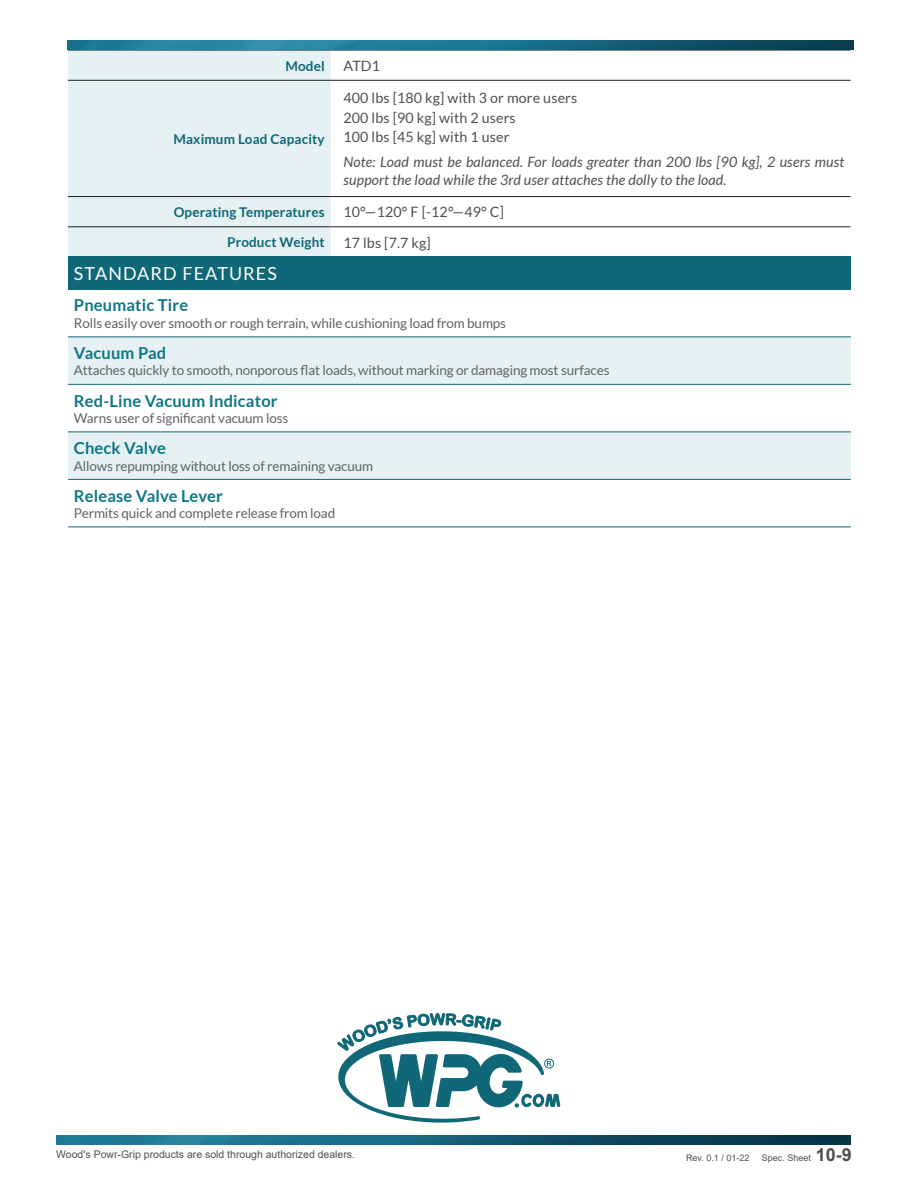
<style>
.page{position:relative;width:918px;height:1188px;background:#fff}
.page>*{position:absolute;margin:0;border:0;box-sizing:border-box;transform-origin:0 0}
.t1{font:18px "Lato";letter-spacing:.06em;color:#fff}
.t2{font:700 16.5px "Lato";letter-spacing:.01em;color:#0f7685}
.t3{font:italic 14.25px/18px "Lato";letter-spacing:.01em;color:#4e4f50}
.t4{font:14.25px/19.5px "Lato";letter-spacing:.01em;color:#4e4f50}
.t5{font:13.5px "Lato";letter-spacing:-.01em;color:#626265}
.t6{font:700 13.5px "Lato";letter-spacing:.01em;color:#106777}
.t7{font:10.5px "Arial";color:#4e4f50}
.t8{font:9px "Arial";color:#4e4f50}
.s1{font-weight:700;font-size:18px}
</style>
<div class="page">
<img style="left:56px;top:1135px;width:795px;height:9px">
<svg style="left:337px;top:1013px;width:223px;height:110px"></svg>
<div style="left:68px;top:51px;width:263px;height:205px;background:#e5f1f3"></div>
<hr style="left:68px;top:50px;width:263px;height:1px;background:#231f20">
<hr style="left:331px;top:50px;width:520px;height:1px;background:#231f20">
<hr style="left:68px;top:80px;width:263px;height:1px;background:#231f20">
<hr style="left:331px;top:80px;width:520px;height:1px;background:#231f20">
<hr style="left:68px;top:196px;width:263px;height:1px;background:#231f20">
<hr style="left:331px;top:196px;width:520px;height:1px;background:#231f20">
<hr style="left:68px;top:226px;width:263px;height:1px;background:#231f20">
<hr style="left:331px;top:226px;width:520px;height:1px;background:#231f20">
<div style="left:68px;top:256px;width:783px;height:34px;background:#106777"></div>
<svg style="left:68px;top:337px;width:783px;height:142px;fill:#e5f1f3"></svg>
<hr style="left:68px;top:336px;width:783px;height:1px;background:#106777">
<hr style="left:68px;top:384px;width:783px;height:1px;background:#106777">
<hr style="left:68px;top:432px;width:783px;height:1px;background:#106777">
<hr style="left:68px;top:479px;width:783px;height:1px;background:#106777">
<hr style="left:68px;top:527px;width:783px;height:1px;background:#106777">
<img style="left:68px;top:40px;width:785px;height:10px">
<p class="t6" style="left:285px;top:58px;width:41px">Model</p>
<p class="t4" style="left:344px;top:56px;width:38px">ATD1</p>
<p class="t6" style="left:173px;top:131px;width:153px">Maximum Load Capacity</p>
<p class="t4" style="left:344px;top:88px;width:235px">400 lbs [180 kg] with 3 or more users<br>200 lbs [90 kg] with 2 users<br>100 lbs [45 kg] with 1 user</p>
<p class="t3" style="left:344px;top:153px;width:502px">Note: Load must be balanced. For loads greater than 200 lbs [90 kg], 2 users must support the load while the 3rd user attaches the dolly to the load.</p>
<p class="t6" style="left:174px;top:204px;width:152px">Operating Temperatures</p>
<p class="t4" style="left:344px;top:202px;width:162px">10°—120° F [-12°—49° C]</p>
<p class="t6" style="left:227px;top:235px;width:99px">Product Weight</p>
<p class="t4" style="left:344px;top:233px;width:89px">17 lbs [7.7 kg]</p>
<h1 class="t1" style="left:74px;top:264px;width:205px">STANDARD FEATURES</h1>
<p class="t2" style="left:74px;top:296px;width:116px">Pneumatic Tire</p>
<p class="t5" style="left:74px;top:316px;width:434px">Rolls easily over smooth or rough terrain, while cushioning load from bumps</p>
<p class="t2" style="left:74px;top:344px;width:94px">Vacuum Pad</p>
<p class="t5" style="left:74px;top:363px;width:537px">Attaches quickly to smooth, nonporous flat loads, without marking or damaging most surfaces</p>
<p class="t2" style="left:74px;top:391px;width:205px">Red-Line Vacuum Indicator</p>
<p class="t5" style="left:74px;top:411px;width:216px">Warns user of significant vacuum loss</p>
<p class="t2" style="left:74px;top:439px;width:94px">Check Valve</p>
<p class="t5" style="left:74px;top:458px;width:301px">Allows repumping without loss of remaining vacuum</p>
<p class="t2" style="left:74px;top:486px;width:150px">Release Valve Lever</p>
<p class="t5" style="left:74px;top:506px;width:263px">Permits quick and complete release from load</p>
<p class="t7" style="left:56px;top:1147px;width:300px">Wood's Powr-Grip products are sold through authorized dealers.</p>
<p class="t8" style="left:686px;top:1151px;width:65px">Rev. 0.1 / 01-22</p>
<p class="t8" style="left:762px;top:1151px;width:92px">Spec. Sheet <span class="s1">10-9</span></p>
</div>
